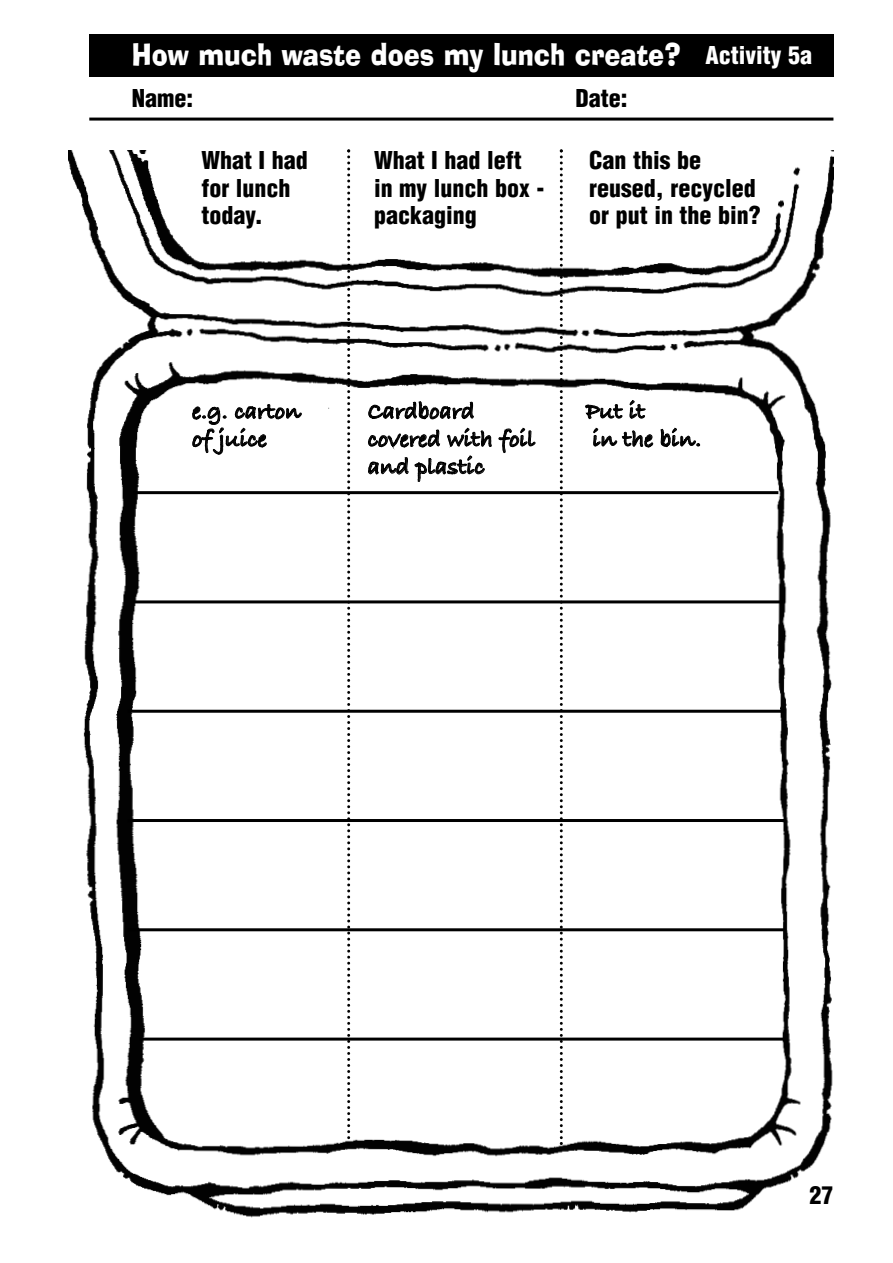
<style>
.page{position:relative;width:893px;height:1263px;background:#fff}
.page>*{position:absolute;margin:0;border:0;box-sizing:border-box;transform-origin:0 0}
.t1{font:30px "Ad Lib BT";color:#fff;scale:.85 1}
.t2{font:900 condensed 24px/27.8px "Helvetica";color:#000}
.t3{font:700 24px/27.8px "Bradley Hand ITCTT";letter-spacing:-.005em;color:#000}
.s1{font-family:"Helvetica";font-weight:900;font-stretch:condensed;font-size:24px}
</style>
<div class="page">
<div style="left:89px;top:34px;width:744px;height:43px;background:#000"></div>
<hr style="left:89px;top:118px;width:744px;height:3px;background:#000">
<img style="left:68px;top:151px;width:765px;height:1067px">
<svg style="left:347px;top:149px;width:3px;height:996px"></svg>
<svg style="left:560px;top:149px;width:3px;height:996px"></svg>
<hr style="left:133px;top:491px;width:645px;height:3px;background:#000">
<hr style="left:133px;top:600px;width:651px;height:3px;background:#000">
<hr style="left:128px;top:710px;width:656px;height:3px;background:#000">
<hr style="left:128px;top:819px;width:656px;height:3px;background:#000">
<hr style="left:128px;top:928px;width:656px;height:3px;background:#000">
<hr style="left:140px;top:1037px;width:644px;height:3px;background:#000">
<p class="t1" style="left:132px;top:43px;width:802px">How much waste does my lunch create? <span class="s1">Activity 5a</span></p>
<p class="t2" style="left:132px;top:85px;width:63px">Name:</p>
<p class="t2" style="left:575px;top:85px;width:54px">Date:</p>
<p class="t2" style="left:201px;top:147px;width:108px">What I had for lunch today.</p>
<p class="t2" style="left:374px;top:147px;width:172px">What I had left in my lunch box - packaging</p>
<p class="t2" style="left:589px;top:147px;width:173px">Can this be reused, recycled or put in the bin?</p>
<p class="t3" style="left:192px;top:399px;width:111px">e.g. carton of juice</p>
<p class="t3" style="left:368px;top:399px;width:169px">Cardboard covered with foil and plastic</p>
<p class="t3" style="left:586px;top:399px;width:117px">Put it<br>in the bin.</p>
<p class="t2" style="left:809px;top:1181px;width:25px">27</p>
</div>
